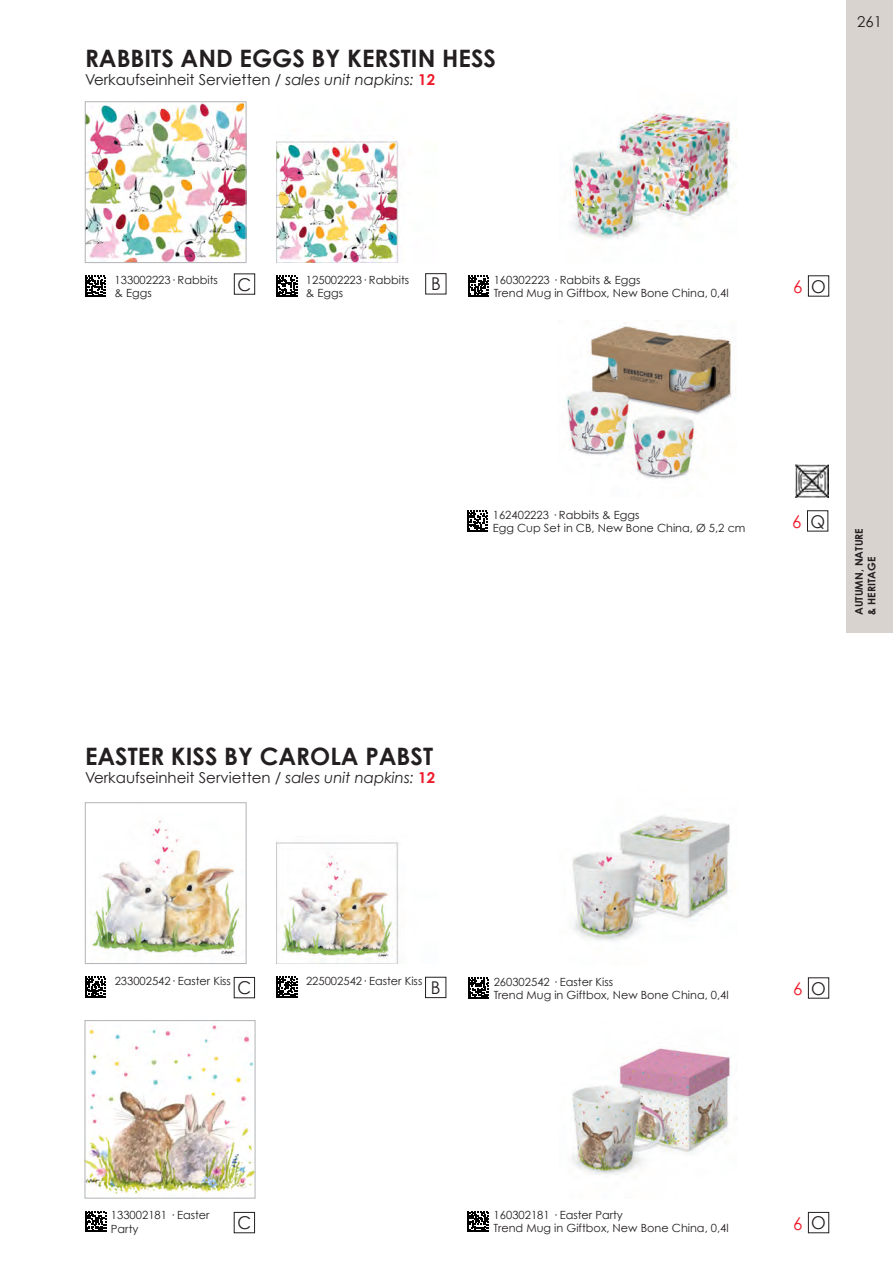
<style>
.page{position:relative;width:893px;height:1263px;background:#fff}
.page>*{position:absolute;margin:0;border:0;box-sizing:border-box;transform-origin:0 0}
.t1{font:700 24px "Century Gothic";color:#231f20}
.t2{font:17.7px "Century Gothic";color:#231f20;scale:.96 1}
.t3{font:17.7px "Century Gothic";color:#ee1b2b;scale:.96 1}
.t4{font:15px "Century Gothic";color:#231f20}
.t5{font:11.25px/12.8px "Century Gothic";color:#231f20}
.t6{font:700 10.5px/12.6px "Century Gothic";color:#231f20}
.s1{font-style:italic}
.s2{font-weight:700;color:#ee1b2b}
.s3{color:#231f20}
</style>
<div class="page">
<img style="left:87px;top:103px;width:157px;height:158px">
<div style="left:85px;top:101px;width:161px;height:162px;border:1px solid #b2b3b7"></div>
<svg style="left:85px;top:276px;width:21px;height:21px"></svg>
<img style="left:277px;top:140px;width:123px;height:123px">
<svg style="left:276px;top:276px;width:21px;height:21px"></svg>
<svg style="left:85px;top:1211px;width:21px;height:21px"></svg>
<img style="left:87px;top:1024px;width:166px;height:171px">
<div style="left:85px;top:1020px;width:170px;height:178px;border:1px solid #b2b3b7"></div>
<svg style="left:468px;top:1211px;width:21px;height:21px"></svg>
<img style="left:570px;top:1048px;width:160px;height:127px">
<div style="left:846px;top:0;width:47px;height:632px;background:#d9d3cf"></div>
<img style="left:565px;top:326px;width:171px;height:153px">
<img style="left:570px;top:113px;width:167px;height:126px">
<img style="left:572px;top:815px;width:158px;height:126px">
<img style="left:277px;top:841px;width:122px;height:122px">
<img style="left:90px;top:820px;width:152px;height:137px">
<div style="left:85px;top:802px;width:161px;height:162px;border:1px solid #b2b3b7"></div>
<div style="left:807px;top:510px;width:21px;height:21px;border:1px solid #231f20"></div>
<div style="left:808px;top:275px;width:21px;height:22px;border:1px solid #231f20"></div>
<div style="left:425px;top:273px;width:21px;height:21px;border:1px solid #231f20"></div>
<div style="left:234px;top:273px;width:21px;height:22px;border:1px solid #231f20"></div>
<div style="left:808px;top:977px;width:21px;height:22px;border:1px solid #231f20"></div>
<div style="left:808px;top:1212px;width:21px;height:21px;border:1px solid #231f20"></div>
<div style="left:425px;top:977px;width:21px;height:21px;border:1px solid #231f20"></div>
<div style="left:234px;top:977px;width:21px;height:21px;border:1px solid #231f20"></div>
<div style="left:234px;top:1212px;width:21px;height:21px;border:1px solid #231f20"></div>
<svg style="left:467px;top:510px;width:21px;height:21px"></svg>
<svg style="left:468px;top:275px;width:21px;height:22px"></svg>
<svg style="left:468px;top:977px;width:21px;height:22px"></svg>
<svg style="left:276px;top:976px;width:22px;height:22px"></svg>
<svg style="left:85px;top:977px;width:21px;height:21px"></svg>
<img style="left:795px;top:465px;width:33px;height:32px">
<h1 class="t1" style="left:85px;top:43px;width:412px">RABBITS AND EGGS BY KERSTIN HESS</h1>
<h3 class="t4" style="left:85px;top:70px;width:351px">Verkaufseinheit Servietten / <span class="s1">sales unit napkins:</span> <span class="s2">12</span></h3>
<h3 class="t4" style="left:857px;top:12px;width:26px">261</h3>
<p class="t5" style="left:494px;top:273px;width:237px">160302223 · Rabbits &amp; Eggs<br>Trend Mug in Giftbox, New Bone China, 0,4l</p>
<p class="t5" style="left:115px;top:274px;width:105px">133002223· Rabbits &amp; Eggs</p>
<p class="t5" style="left:306px;top:274px;width:105px">125002223· Rabbits &amp; Eggs</p>
<h2 class="t2" style="left:238px;top:273px;width:16px">C</h2>
<h2 class="t2" style="left:431px;top:273px;width:12px">B</h2>
<h2 class="t3" style="left:793px;top:276px;width:36px">6 <span class="s3">O</span></h2>
<h1 class="t1" style="left:85px;top:742px;width:349px">EASTER KISS BY CAROLA PABST</h1>
<h3 class="t4" style="left:85px;top:769px;width:351px">Verkaufseinheit Servietten / <span class="s1">sales unit napkins:</span> <span class="s2">12</span></h3>
<p class="t5" style="left:493px;top:508px;width:254px">162402223 · Rabbits &amp; Eggs<br>Egg Cup Set in CB, New Bone China, Ø 5,2 cm</p>
<h2 class="t3" style="left:792px;top:511px;width:36px">6 <span class="s3">Q</span></h2>
<p class="t6" style="left:853px;top:615px;width:88px;rotate:-90deg">AUTUMN, NATURE &amp; HERITAGE</p>
<p class="t5" style="left:115px;top:974px;width:118px">233002542· Easter Kiss</p>
<p class="t5" style="left:306px;top:974px;width:118px">225002542· Easter Kiss</p>
<h2 class="t2" style="left:237px;top:977px;width:16px">C</h2>
<h2 class="t2" style="left:431px;top:977px;width:12px">B</h2>
<p class="t5" style="left:494px;top:975px;width:237px">260302542 · Easter Kiss<br>Trend Mug in Giftbox, New Bone China, 0,4l</p>
<h2 class="t3" style="left:793px;top:978px;width:11px">6</h2>
<h2 class="t2" style="left:811px;top:977px;width:17px">O</h2>
<p class="t5" style="left:111px;top:1208px;width:100px;line-height:13.5px">133002181 · Easter<br>Party</p>
<p class="t5" style="left:494px;top:1209px;width:237px">160302181 · Easter Party<br>Trend Mug in Giftbox, New Bone China, 0,4l</p>
<h2 class="t2" style="left:237px;top:1212px;width:16px">C</h2>
<h2 class="t3" style="left:793px;top:1212px;width:11px">6</h2>
<h2 class="t2" style="left:811px;top:1212px;width:17px">O</h2>
</div>
